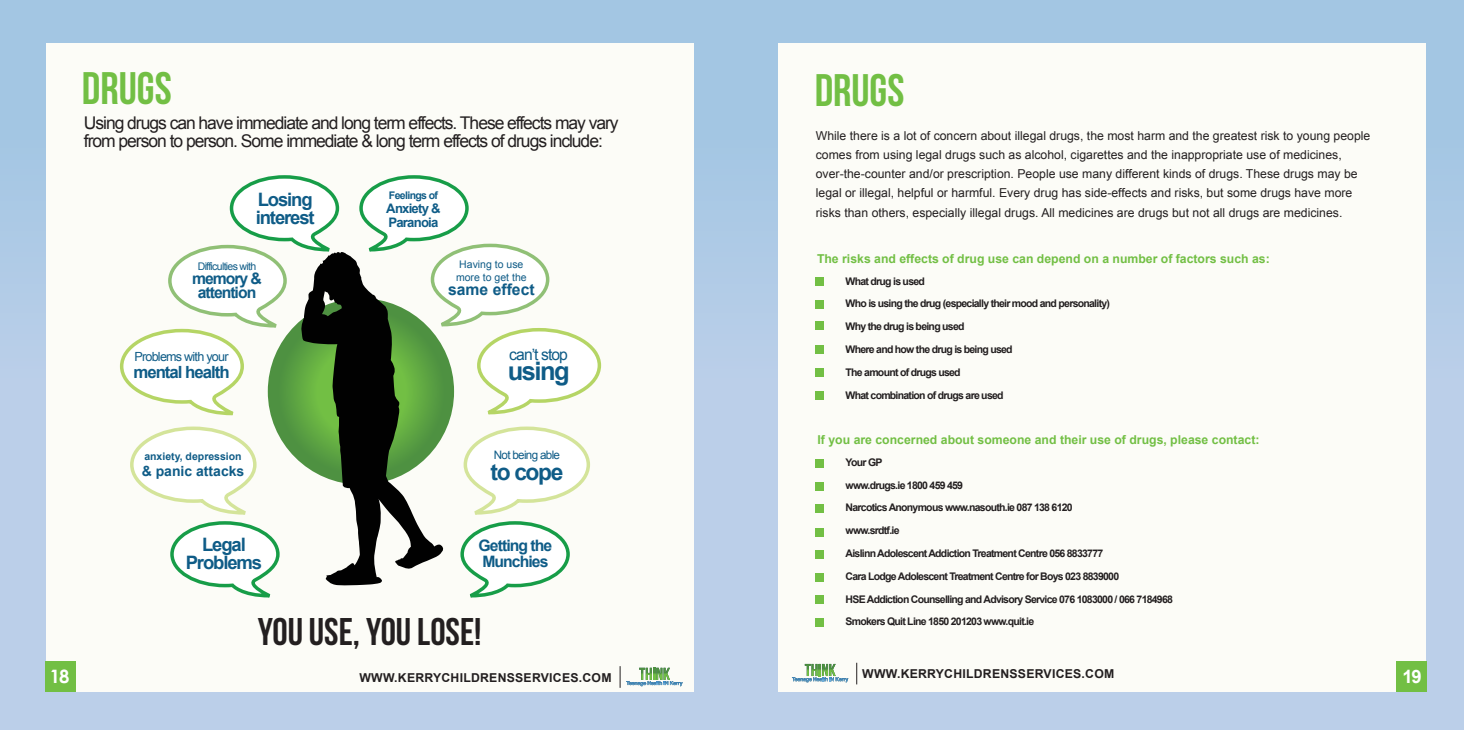
<style>
.page{position:relative;width:1464px;height:730px;background:#fff}
.page>*{position:absolute;margin:0;border:0;box-sizing:border-box;transform-origin:0 0}
.t1{font:45.5px "Bebas Neue";color:#72bf44}
.t2{font:38.5px "Bebas Neue";color:#231f20}
.t3{font:700 25.55px "Arial";letter-spacing:-.06em;color:#0f5c87}
.t4{font:700 22.75px "Arial";letter-spacing:-.06em;color:#0f5c87}
.t5{font:700 18.55px/18.6px "Arial";letter-spacing:-.06em;color:#0f5c87}
.t6{font:700 18.38px "Arial";color:#fff}
.t7{font:700 18.38px "Century Gothic";color:#fff}
.t8{font:17.5px/17.5px "Arial";letter-spacing:-.06em;color:#231f20}
.t9{font:700 16.8px "Arial";letter-spacing:-.06em;color:#0f5c87}
.t10{font:700 15.75px/14px "Arial";letter-spacing:-.06em;color:#0f5c87;text-align:center}
.t11{font:700 15.75px "Arial";color:#0f5c87}
.t12{font:15.75px "Arial";letter-spacing:-.06em;color:#0f5c87}
.t13{font:700 14px "Arial";color:#0f5c87}
.t14{font:700 13.12px/14px "Arial";letter-spacing:-.06em;color:#0f5c87}
.t15{font:12.6px "Arial";letter-spacing:-.06em;color:#0f5c87}
.t16{font:12.25px/19.2px "Arial";color:#231f20}
.t17{font:700 12.25px "Arial";color:#72bf44}
.t18{font:700 12.25px "Arial";letter-spacing:.02em;color:#231f20}
.t19{font:11.72px "Arial";letter-spacing:-.06em;color:#0f5c87}
.t20{font:700 10.5px/22.8px "Arial";letter-spacing:-.07em;color:#231f20}
.t21{font:10.5px "Arial";color:#0f5c87}
.t22{font:700 10.5px "Arial";color:#0f5c87}
.t23{font:10.5px "Arial";letter-spacing:-.065em;color:#0f5c87}
.t24{font:700 10.5px "Arial";letter-spacing:-.06em;color:#0f5c87}
</style>
<div class="page">
<div style="left:732px;top:0;width:731px;height:729px;background:linear-gradient(to right,#afcae6,#aecae6)"></div>
<div style="left:778px;top:43px;width:648px;height:648px;background:#fcfcf7"></div>
<div style="left:1396px;top:660px;width:30px;height:31px;background:#72bf44"></div>
<svg style="left:856px;top:662px;width:1px;height:22px"></svg>
<div style="left:816px;top:277px;width:8px;height:8px;background:#72bf44"></div>
<div style="left:816px;top:300px;width:8px;height:8px;background:#72bf44"></div>
<div style="left:816px;top:322px;width:8px;height:8px;background:#72bf44"></div>
<div style="left:816px;top:345px;width:8px;height:8px;background:#72bf44"></div>
<div style="left:816px;top:368px;width:8px;height:8px;background:#72bf44"></div>
<div style="left:816px;top:391px;width:8px;height:8px;background:#72bf44"></div>
<div style="left:816px;top:459px;width:8px;height:8px;background:#72bf44"></div>
<div style="left:816px;top:482px;width:8px;height:8px;background:#72bf44"></div>
<div style="left:816px;top:504px;width:8px;height:8px;background:#72bf44"></div>
<div style="left:816px;top:527px;width:8px;height:9px;background:#72bf44"></div>
<div style="left:816px;top:550px;width:8px;height:8px;background:#72bf44"></div>
<div style="left:816px;top:573px;width:8px;height:8px;background:#72bf44"></div>
<div style="left:816px;top:595px;width:8px;height:8px;background:#72bf44"></div>
<div style="left:816px;top:618px;width:8px;height:8px;background:#72bf44"></div>
<svg style="left:792px;top:663px;width:56px;height:19px"></svg>
<div style="left:0;top:0;width:733px;height:729px;background:linear-gradient(to right,#afcae6,#aecae6)"></div>
<div style="left:46px;top:43px;width:647px;height:648px;background:#fcfcf7"></div>
<div style="left:46px;top:660px;width:30px;height:31px;background:#72bf44"></div>
<svg style="left:619px;top:666px;width:1px;height:21px"></svg>
<div style="left:268px;top:298px;width:186px;height:186px;background:#4e9141;border-radius:93px"></div>
<svg style="left:300px;top:252px;width:145px;height:333px"></svg>
<svg style="left:357px;top:175px;width:245px;height:241px"></svg>
<svg style="left:119px;top:175px;width:222px;height:242px"></svg>
<svg style="left:130px;top:424px;width:151px;height:174px"></svg>
<svg style="left:460px;top:426px;width:130px;height:172px"></svg>
<svg style="left:626px;top:667px;width:56px;height:19px"></svg>
<h1 class="t1" style="left:82px;top:63px;width:91px">DRUGS</h1>
<h3 class="t8" style="left:84px;top:114px;width:536px">Using drugs can have immediate and long term effects. These effects may vary from person to person. Some immediate &amp; long term effects of drugs include:</h3>
<h3 class="t5" style="left:256px;top:190px;width:61px">Losing interest</h3>
<p class="t24" style="left:389px;top:189px;width:51px">Feelings of</p>
<p class="t14" style="left:386px;top:201px;width:56px">Anxiety &amp;<br>Paranoia</p>
<p class="t23" style="left:198px;top:260px;width:60px">Difficulties with</p>
<p class="t21" style="left:459px;top:259px;width:66px">Having to use</p>
<h3 class="t10" style="left:192px;top:271px;width:71px">memory &amp; attention</h3>
<p class="t21" style="left:456px;top:271px;width:72px">more to get the</p>
<h3 class="t11" style="left:448px;top:280px;width:88px">same effect</h3>
<p class="t15" style="left:134px;top:350px;width:96px">Problems with your</p>
<h3 class="t9" style="left:133px;top:362px;width:98px">mental health</h3>
<h3 class="t12" style="left:509px;top:345px;width:60px">can’t stop</h3>
<h3 class="t3" style="left:508px;top:356px;width:63px">using</h3>
<h3 class="t7" style="left:50px;top:664px;width:21px">18</h3>
<p class="t22" style="left:144px;top:450px;width:99px">anxiety, depression</p>
<h3 class="t13" style="left:142px;top:463px;width:104px">&amp; panic attacks</h3>
<p class="t19" style="left:494px;top:448px;width:68px">Not being able</p>
<h3 class="t4" style="left:490px;top:459px;width:74px">to cope</h3>
<h3 class="t5" style="left:186px;top:534px;width:78px;text-align:center">Legal<br>Problems</h3>
<h3 class="t10" style="left:478px;top:537px;width:75px;line-height:15.8px;text-align:left">Getting the<br>Munchies</h3>
<h2 class="t2" style="left:258px;top:610px;width:225px">YOU USE, YOU LOSE!</h2>
<p class="t18" style="left:359px;top:670px;width:254px">WWW.KERRYCHILDRENSSERVICES.COM</p>
<h1 class="t1" style="left:814px;top:65px;width:91px">DRUGS</h1>
<p class="t16" style="left:816px;top:126px;width:556px">While there is a lot of concern about illegal drugs, the most harm and the greatest risk to young people comes from using legal drugs such as alcohol, cigarettes and the inappropriate use of medicines, over-the-counter and/or prescription. People use many different kinds of drugs. These drugs may be legal or illegal, helpful or harmful. Every drug has side-effects and risks, but some drugs have more risks than others, especially illegal drugs. All medicines are drugs but not all drugs are medicines.</p>
<p class="t17" style="left:817px;top:252px;width:454px">The risks and effects of drug use can depend on a number of factors such as:</p>
<p class="t20" style="left:845px;top:269px;width:266px">What drug is used<br>Who is using the drug (especially their mood and personality)<br>Why the drug is being used<br>Where and how the drug is being used<br>The amount of drugs used<br>What combination of drugs are used</p>
<p class="t17" style="left:817px;top:432px;width:443px">If you are concerned about someone and their use of drugs, please contact:</p>
<p class="t20" style="left:845px;top:450px;width:329px">Your GP<br>www.drugs.ie 1800 459 459<br>Narcotics Anonymous www.nasouth.ie 087 138 6120<br>www.srdtf.ie<br>Aislinn Adolescent Addiction Treatment Centre 056 8833777<br>Cara Lodge Adolescent Treatment Centre for Boys 023 8839000<br>HSE Addiction Counselling and Advisory Service 076 1083000 / 066 7184968<br>Smokers Quit Line 1850 201203 www.quit.ie</p>
<p class="t18" style="left:862px;top:667px;width:254px">WWW.KERRYCHILDRENSSERVICES.COM</p>
<h3 class="t6" style="left:1402px;top:665px;width:21px">19</h3>
</div>
